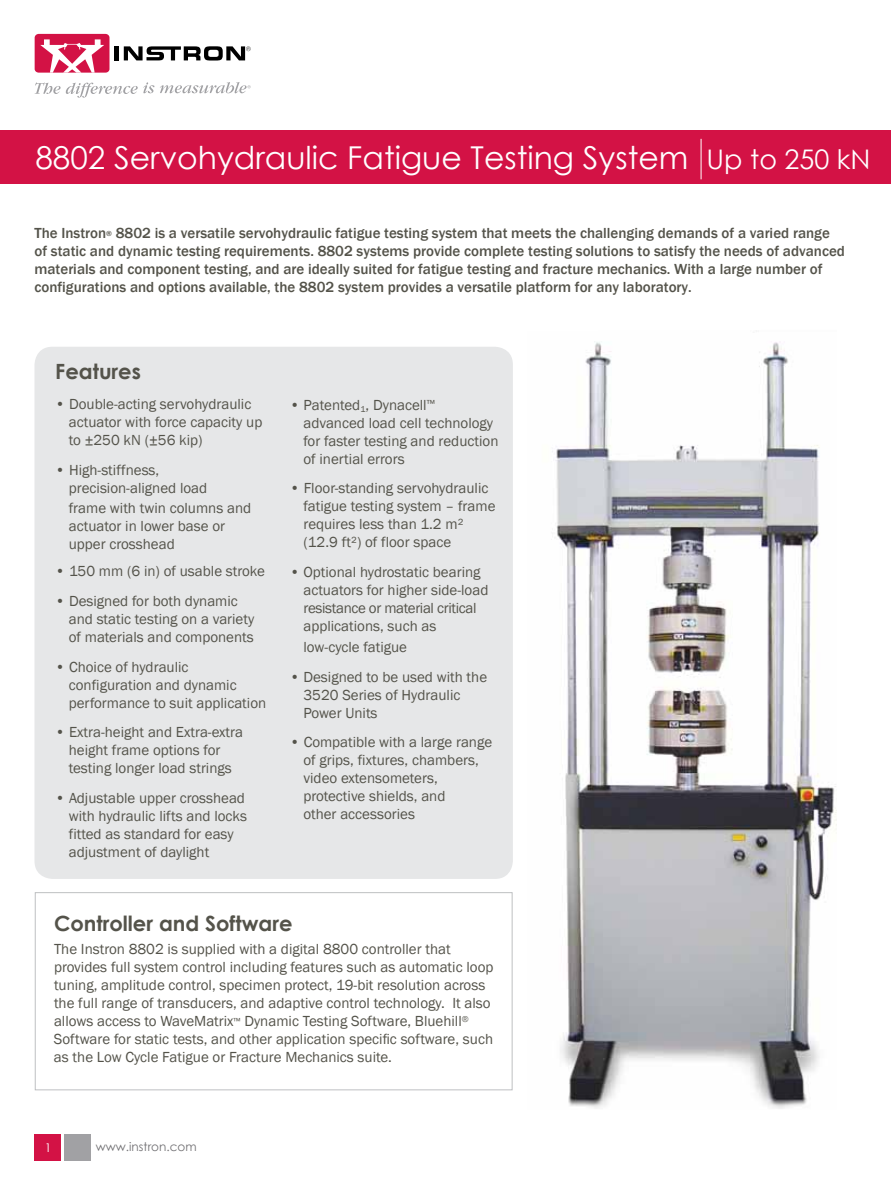
<style>
.page{position:relative;width:891px;height:1188px;background:#fff}
.page>*{position:absolute;margin:0;border:0;box-sizing:border-box;transform-origin:0 0}
.t1{font:31.5px "Century Gothic";color:#fff}
.t2{font:700 21px "Century Gothic";color:#54534a}
.t3{font:15px/18px "Franklin Gothic";color:#54534a}
.t4{font:500 15px/18px "Franklin Gothic";color:#54534a}
.t5{font:12px "Century Gothic";color:#717073}
.t6{font:12px "Century Gothic";color:#fff}
.s1{font-size:27px}
.s2{font-size:7.5px}
.s3{font-size:9px}
</style>
<div class="page">
<div style="left:34px;top:347px;width:479px;height:532px;background:#e6e7e8;border-radius:18px"></div>
<div style="left:35px;top:892px;width:478px;height:198px;border:1px solid #bec0c2"></div>
<div style="left:34px;top:1134px;width:28px;height:27px;background:#d31245"></div>
<div style="left:64px;top:1134px;width:27px;height:27px;background:#a1a1a4"></div>
<img style="left:552px;top:341px;width:285px;height:768px">
<div style="left:0;top:130px;width:891px;height:54px;background:#d31245"></div>
<hr style="left:701px;top:139px;width:1px;height:40px;background:#fff">
<hr style="left:115px;top:46px;width:4px;height:14px;background:#000">
<svg style="left:124px;top:46px;width:127px;height:15px"></svg>
<div style="left:35px;top:34px;width:75px;height:39px;background:#d31245;border-radius:4px"></div>
<svg style="left:40px;top:39px;width:64px;height:34px"></svg>
<svg style="left:35px;top:82px;width:119px;height:16px"></svg>
<svg style="left:160px;top:82px;width:91px;height:11px"></svg>
<h1 class="t1" style="left:36px;top:135px;width:836px">8802 Servohydraulic Fatigue Testing System <span class="s1">Up to 250 kN</span></h1>
<p class="t4" style="left:34px;top:224px;width:812px">The Instron<span class="s2">®</span> 8802 is a versatile servohydraulic fatigue testing system that meets the challenging demands of a varied range of static and dynamic testing requirements. 8802 systems provide complete testing solutions to satisfy the needs of advanced materials and component testing, and are ideally suited for fatigue testing and fracture mechanics. With a large number of configurations and options available, the 8802 system provides a versatile platform for any laboratory.</p>
<h2 class="t2" style="left:55px;top:356px;width:87px">Features</h2>
<p class="t3" style="left:69px;top:395px;width:195px;text-indent:-14px">• Double-acting servohydraulic actuator with force capacity up to ±250 kN (±56 kip)</p>
<p class="t3" style="left:69px;top:461px;width:140px;text-indent:-13px">• High-stiffness, precision-aligned load</p>
<p class="t3" style="left:69px;top:500px;width:184px">frame with twin columns and actuator in lower base or upper crosshead</p>
<p class="t3" style="left:55px;top:563px;width:211px">• 150 mm (6 in) of usable stroke</p>
<p class="t3" style="left:69px;top:592px;width:187px;text-indent:-13px">• Designed for both dynamic and static testing on a variety of materials and components</p>
<p class="t3" style="left:69px;top:658px;width:199px;text-indent:-13px">• Choice of hydraulic configuration and dynamic performance to suit application</p>
<p class="t3" style="left:69px;top:724px;width:176px;text-indent:-14px">• Extra-height and Extra-extra height frame options for testing longer load strings</p>
<p class="t3" style="left:69px;top:789px;width:180px;text-indent:-14px">• Adjustable upper crosshead with hydraulic lifts and locks fitted as standard for easy adjustment of daylight</p>
<p class="t3" style="left:303px;top:396px;width:197px;text-indent:-14px">• Patented<sub>1</sub>, Dynacell<sup>™ </sup>advanced load cell technology for faster testing and reduction of inertial errors</p>
<p class="t3" style="left:303px;top:480px;width:194px;text-indent:-14px">• Floor-standing servohydraulic fatigue testing system – frame requires less than 1.2 m² (12.9 ft²) of floor space</p>
<p class="t3" style="left:303px;top:563px;width:186px;text-indent:-14px">• Optional hydrostatic bearing actuators for higher side-load resistance or material critical applications, such as</p>
<p class="t3" style="left:303px;top:638px;width:105px">low-cycle fatigue</p>
<p class="t3" style="left:303px;top:668px;width:185px;text-indent:-14px">• Designed to be used with the<br>3520 Series of Hydraulic<br>Power Units</p>
<p class="t3" style="left:303px;top:734px;width:190px;text-indent:-14px">• Compatible with a large range of grips, fixtures, chambers, video extensometers, protective shields, and<br>other accessories</p>
<h2 class="t2" style="left:54px;top:907px;width:240px">Controller and Software</h2>
<p class="t3" style="left:54px;top:941px;width:441px">The Instron 8802 is supplied with a digital 8800 controller that provides full system control including features such as automatic loop tuning, amplitude control, specimen protect, 19-bit resolution across the full range of transducers, and adaptive control technology. It also allows access to WaveMatrix<span class="s3">™</span> Dynamic Testing Software, Bluehill<sup>® </sup>Software for static tests, and other application specific software, such as the Low Cycle Fatigue or Fracture Mechanics suite.</p>
<p class="t6" style="left:45px;top:1139px;width:8px">1</p>
<p class="t5" style="left:96px;top:1138px;width:102px">www.instron.com</p>
</div>
